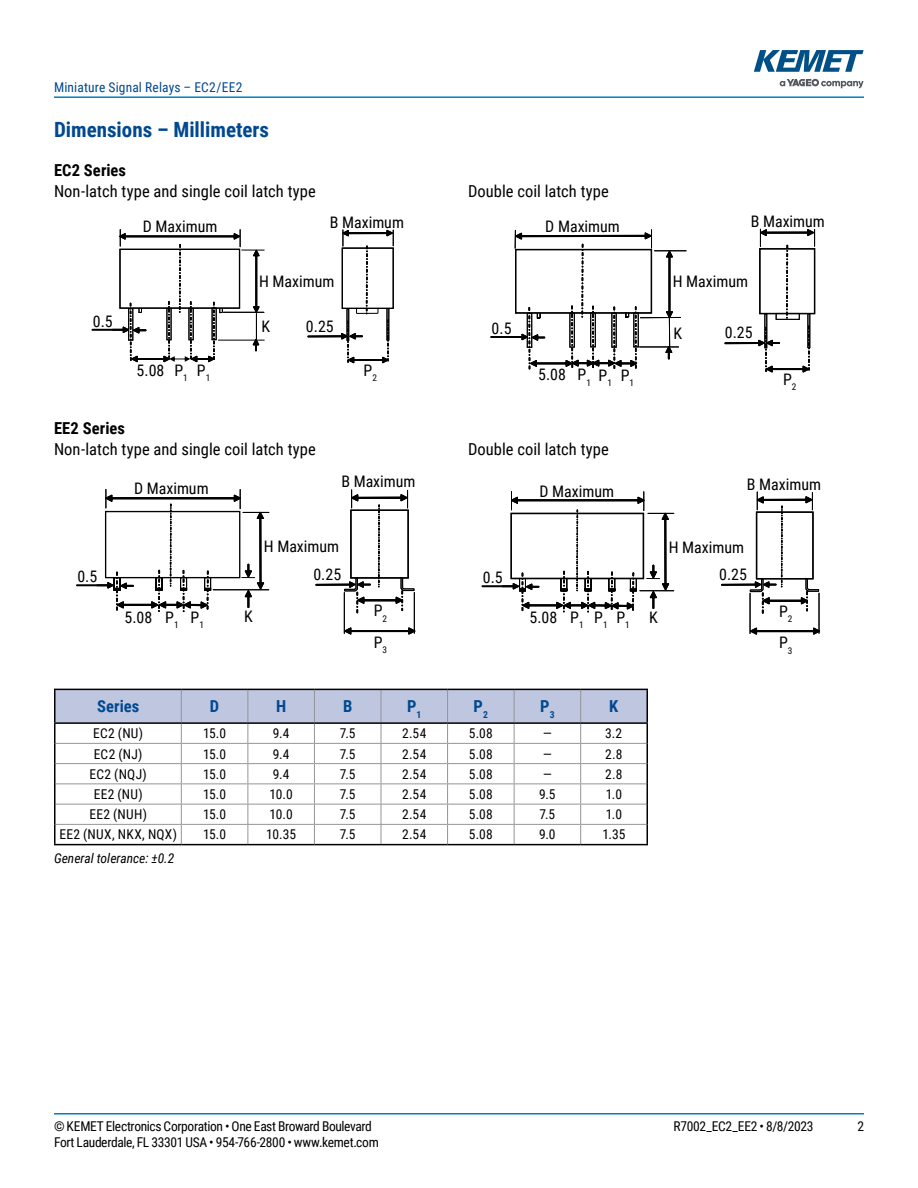
<style>
.page{position:relative;width:918px;height:1188px;background:#fff}
.page>*{position:absolute;margin:0;border:0;box-sizing:border-box;transform-origin:0 0}
.t1{font:700 21px "Roboto Condensed";color:#004990}
.t2{font:16.5px "Roboto Condensed";letter-spacing:.005em;color:#000}
.t3{font:700 16.5px "Roboto Condensed";letter-spacing:.005em;color:#000}
.t4{font:700 16.5px "Roboto Condensed";color:#004990}
.t5{font:15.9px/31.3px "Roboto Condensed";color:#000}
.t6{font:13.5px "Roboto Condensed";letter-spacing:-.02em;color:#000}
.t7{font:13.5px "Roboto Condensed";letter-spacing:.01em;color:#004990}
.t8{font:italic 13.5px "Roboto Condensed";color:#000}
.t9{font:13.5px "Roboto Condensed";letter-spacing:.02em;color:#000}
</style>
<div class="page">
<hr style="left:54px;top:1113px;width:810px;height:2px;background:#007dc3">
<hr style="left:54px;top:96px;width:810px;height:2px;background:#007dc3">
<svg style="left:780px;top:79px;width:84px;height:9px"></svg>
<svg style="left:754px;top:50px;width:110px;height:22px"></svg>
<div style="left:347px;top:308px;width:2px;height:33px;border:1px solid #010101"></div>
<div style="left:387px;top:308px;width:2px;height:32px;border:1px solid #010101"></div>
<svg style="left:308px;top:320px;width:81px;height:43px"></svg>
<svg style="left:92px;top:230px;width:172px;height:132px"></svg>
<svg style="left:342px;top:230px;width:52px;height:84px"></svg>
<hr style="left:640px;top:347px;width:39px;height:1px;background:#010101">
<hr style="left:655px;top:250px;width:31px;height:1px;background:#010101">
<hr style="left:640px;top:317px;width:41px;height:1px;background:#010101">
<svg style="left:666px;top:251px;width:7px;height:108px"></svg>
<div style="left:764px;top:313px;width:3px;height:35px;border:1px solid #010101"></div>
<div style="left:807px;top:313px;width:3px;height:35px;border:1px solid #010101"></div>
<div style="left:776px;top:313px;width:24px;height:7px;border:1px solid #010101"></div>
<svg style="left:760px;top:229px;width:55px;height:89px"></svg>
<svg style="left:491px;top:230px;width:161px;height:139px"></svg>
<svg style="left:725px;top:326px;width:85px;height:46px"></svg>
<hr style="left:344px;top:593px;width:1px;height:40px;background:#010101">
<hr style="left:414px;top:592px;width:1px;height:41px;background:#010101">
<svg style="left:344px;top:628px;width:71px;height:6px"></svg>
<hr style="left:750px;top:593px;width:1px;height:40px;background:#010101">
<hr style="left:819px;top:593px;width:1px;height:40px;background:#010101">
<svg style="left:750px;top:628px;width:70px;height:7px"></svg>
<svg style="left:316px;top:490px;width:99px;height:123px"></svg>
<svg style="left:76px;top:489px;width:193px;height:123px"></svg>
<svg style="left:482px;top:492px;width:192px;height:120px"></svg>
<svg style="left:721px;top:492px;width:98px;height:121px"></svg>
<svg style="left:54px;top:689px;width:594px;height:155px"></svg>
<hr style="left:646px;top:743px;width:2px;height:21px;background:#000">
<hr style="left:646px;top:764px;width:2px;height:20px;background:#000">
<hr style="left:646px;top:784px;width:2px;height:20px;background:#000">
<hr style="left:646px;top:804px;width:2px;height:20px;background:#000">
<hr style="left:646px;top:824px;width:2px;height:20px;background:#000">
<hr style="left:54px;top:844px;width:127px;height:1px;background:#000">
<hr style="left:181px;top:844px;width:67px;height:1px;background:#000">
<hr style="left:248px;top:844px;width:66px;height:1px;background:#000">
<hr style="left:314px;top:844px;width:67px;height:1px;background:#000">
<hr style="left:381px;top:844px;width:67px;height:1px;background:#000">
<hr style="left:448px;top:844px;width:66px;height:1px;background:#000">
<hr style="left:514px;top:844px;width:67px;height:1px;background:#000">
<hr style="left:581px;top:844px;width:67px;height:1px;background:#000">
<p class="t7" style="left:54px;top:78px;width:190px">Miniature Signal Relays – EC2/EE2</p>
<h1 class="t1" style="left:54px;top:115px;width:217px">Dimensions – Millimeters</h1>
<p class="t3" style="left:54px;top:159px;width:74px">EC2 Series</p>
<p class="t2" style="left:54px;top:180px;width:263px">Non-latch type and single coil latch type</p>
<p class="t5" style="left:143px;top:210px;width:76px">D Maximum</p>
<p class="t5" style="left:330px;top:206px;width:76px">B Maximum</p>
<p class="t5" style="left:259px;top:265px;width:77px">H Maximum</p>
<p class="t2" style="left:468px;top:180px;width:142px">Double coil latch type</p>
<p class="t5" style="left:545px;top:210px;width:76px">D Maximum</p>
<p class="t5" style="left:725px;top:205px;width:101px">0.25B Maximum</p>
<p class="t5" style="left:673px;top:265px;width:77px">H Maximum</p>
<p class="t5" style="left:93px;top:305px;width:21px">0.5</p>
<p class="t5" style="left:137px;top:354px;width:29px">5.08</p>
<p class="t5" style="left:261px;top:310px;width:10px">K</p>
<p class="t5" style="left:306px;top:310px;width:29px">0.25</p>
<p class="t5" style="left:492px;top:312px;width:21px">0.5</p>
<p class="t5" style="left:174px;top:354px;width:15px">P<sub>1</sub></p>
<p class="t5" style="left:364px;top:354px;width:15px">P<sub>2</sub></p>
<p class="t5" style="left:197px;top:354px;width:15px">P<sub>1</sub></p>
<p class="t5" style="left:538px;top:358px;width:54px">5.08 P<sub>1</sub></p>
<p class="t5" style="left:621px;top:359px;width:15px">P<sub>1</sub></p>
<p class="t5" style="left:599px;top:359px;width:15px">P<sub>1</sub></p>
<p class="t3" style="left:54px;top:417px;width:72px">EE2 Series</p>
<p class="t2" style="left:54px;top:438px;width:263px">Non-latch type and single coil latch type</p>
<p class="t5" style="left:134px;top:472px;width:76px">D Maximum</p>
<p class="t5" style="left:341px;top:465px;width:76px">B Maximum</p>
<p class="t5" style="left:264px;top:530px;width:77px">H Maximum</p>
<p class="t2" style="left:468px;top:438px;width:142px">Double coil latch type</p>
<p class="t5" style="left:539px;top:475px;width:76px">D Maximum</p>
<p class="t5" style="left:674px;top:317px;width:10px">K</p>
<p class="t5" style="left:725px;top:316px;width:29px">0.25</p>
<p class="t5" style="left:783px;top:363px;width:15px">P<sub>2</sub></p>
<p class="t5" style="left:747px;top:468px;width:76px">B Maximum</p>
<p class="t5" style="left:669px;top:531px;width:77px">H Maximum</p>
<p class="t5" style="left:77px;top:560px;width:21px">0.5</p>
<p class="t5" style="left:125px;top:601px;width:29px">5.08</p>
<p class="t5" style="left:165px;top:601px;width:15px">P<sub>1</sub></p>
<p class="t5" style="left:191px;top:601px;width:15px">P<sub>1</sub></p>
<p class="t5" style="left:244px;top:600px;width:10px">K</p>
<p class="t5" style="left:313px;top:558px;width:29px">0.25</p>
<p class="t5" style="left:483px;top:561px;width:21px">0.5</p>
<p class="t5" style="left:719px;top:558px;width:29px">0.25</p>
<p class="t5" style="left:374px;top:595px;width:15px">P<sub>2<br></sub>P<sub>3</sub></p>
<p class="t5" style="left:594px;top:601px;width:15px">P<sub>1</sub></p>
<p class="t5" style="left:530px;top:601px;width:56px">5.08 P<sub>1</sub></p>
<p class="t5" style="left:616px;top:601px;width:43px">P<sub>1</sub> K</p>
<p class="t4" style="left:97px;top:695px;width:44px">Series</p>
<p class="t4" style="left:210px;top:695px;width:11px">D</p>
<p class="t4" style="left:276px;top:695px;width:12px">H</p>
<p class="t4" style="left:343px;top:695px;width:11px">B</p>
<p class="t4" style="left:407px;top:695px;width:16px">P<sub>1</sub></p>
<p class="t4" style="left:474px;top:695px;width:16px">P<sub>2</sub></p>
<p class="t4" style="left:540px;top:695px;width:16px">P<sub>3</sub></p>
<p class="t4" style="left:609px;top:695px;width:11px">K</p>
<p class="t6" style="left:93px;top:724px;width:51px">EC2 (NU)</p>
<p class="t6" style="left:203px;top:724px;width:24px">15.0</p>
<p class="t6" style="left:273px;top:724px;width:18px">9.4</p>
<p class="t6" style="left:340px;top:724px;width:17px">7.5</p>
<p class="t6" style="left:402px;top:724px;width:26px">2.54</p>
<p class="t6" style="left:469px;top:724px;width:25px">5.08</p>
<p class="t6" style="left:543px;top:724px;width:11px">—</p>
<p class="t6" style="left:605px;top:724px;width:18px">3.2</p>
<p class="t6" style="left:94px;top:744px;width:50px">EC2 (NJ)</p>
<p class="t6" style="left:203px;top:744px;width:24px">15.0</p>
<p class="t6" style="left:273px;top:744px;width:18px">9.4</p>
<p class="t6" style="left:340px;top:744px;width:17px">7.5</p>
<p class="t6" style="left:402px;top:744px;width:26px">2.54</p>
<p class="t6" style="left:469px;top:744px;width:25px">5.08</p>
<p class="t6" style="left:543px;top:744px;width:11px">—</p>
<p class="t6" style="left:605px;top:744px;width:19px">2.8</p>
<p class="t6" style="left:90px;top:765px;width:59px">EC2 (NQJ)</p>
<p class="t6" style="left:203px;top:765px;width:24px">15.0</p>
<p class="t6" style="left:273px;top:765px;width:18px">9.4</p>
<p class="t6" style="left:340px;top:765px;width:17px">7.5</p>
<p class="t6" style="left:402px;top:765px;width:26px">2.54</p>
<p class="t6" style="left:469px;top:765px;width:25px">5.08</p>
<p class="t6" style="left:543px;top:765px;width:11px">—</p>
<p class="t6" style="left:605px;top:765px;width:19px">2.8</p>
<p class="t6" style="left:94px;top:785px;width:51px">EE2 (NU)</p>
<p class="t6" style="left:203px;top:785px;width:24px">15.0</p>
<p class="t6" style="left:270px;top:785px;width:25px">10.0</p>
<p class="t6" style="left:340px;top:785px;width:17px">7.5</p>
<p class="t6" style="left:402px;top:785px;width:26px">2.54</p>
<p class="t6" style="left:469px;top:785px;width:25px">5.08</p>
<p class="t6" style="left:539px;top:785px;width:18px">9.5</p>
<p class="t6" style="left:606px;top:785px;width:18px">1.0</p>
<p class="t6" style="left:89px;top:805px;width:59px">EE2 (NUH)</p>
<p class="t6" style="left:203px;top:805px;width:24px">15.0</p>
<p class="t6" style="left:270px;top:805px;width:25px">10.0</p>
<p class="t6" style="left:340px;top:805px;width:17px">7.5</p>
<p class="t6" style="left:402px;top:805px;width:26px">2.54</p>
<p class="t6" style="left:469px;top:805px;width:25px">5.08</p>
<p class="t6" style="left:540px;top:805px;width:17px">7.5</p>
<p class="t6" style="left:606px;top:805px;width:18px">1.0</p>
<p class="t9" style="left:59px;top:825px;width:119px">EE2 (NUX, NKX, NQX)</p>
<p class="t6" style="left:203px;top:825px;width:24px">15.0</p>
<p class="t6" style="left:266px;top:825px;width:31px">10.35</p>
<p class="t6" style="left:340px;top:825px;width:17px">7.5</p>
<p class="t6" style="left:402px;top:825px;width:26px">2.54</p>
<p class="t6" style="left:469px;top:825px;width:25px">5.08</p>
<p class="t6" style="left:539px;top:825px;width:18px">9.0</p>
<p class="t6" style="left:602px;top:825px;width:25px">1.35</p>
<p class="t8" style="left:54px;top:849px;width:122px">General tolerance: ±0.2</p>
<p class="t5" style="left:125px;top:713px;width:29px">5.08</p>
<p class="t5" style="left:594px;top:713px;width:15px">P<sub>1</sub></p>
<p class="t5" style="left:779px;top:595px;width:15px">P<sub>2<br></sub>P<sub>3</sub></p>
<p class="t6" style="left:54px;top:1116px;width:319px">© KEMET Electronics Corporation • One East Broward Boulevard</p>
<p class="t6" style="left:674px;top:1116px;width:142px">R7002_EC2_EE2 • 8/8/2023</p>
<p class="t6" style="left:857px;top:1116px;width:8px">2</p>
<p class="t6" style="left:54px;top:1133px;width:326px">Fort Lauderdale, FL 33301 USA • 954-766-2800 • www.kemet.com</p>
</div>
